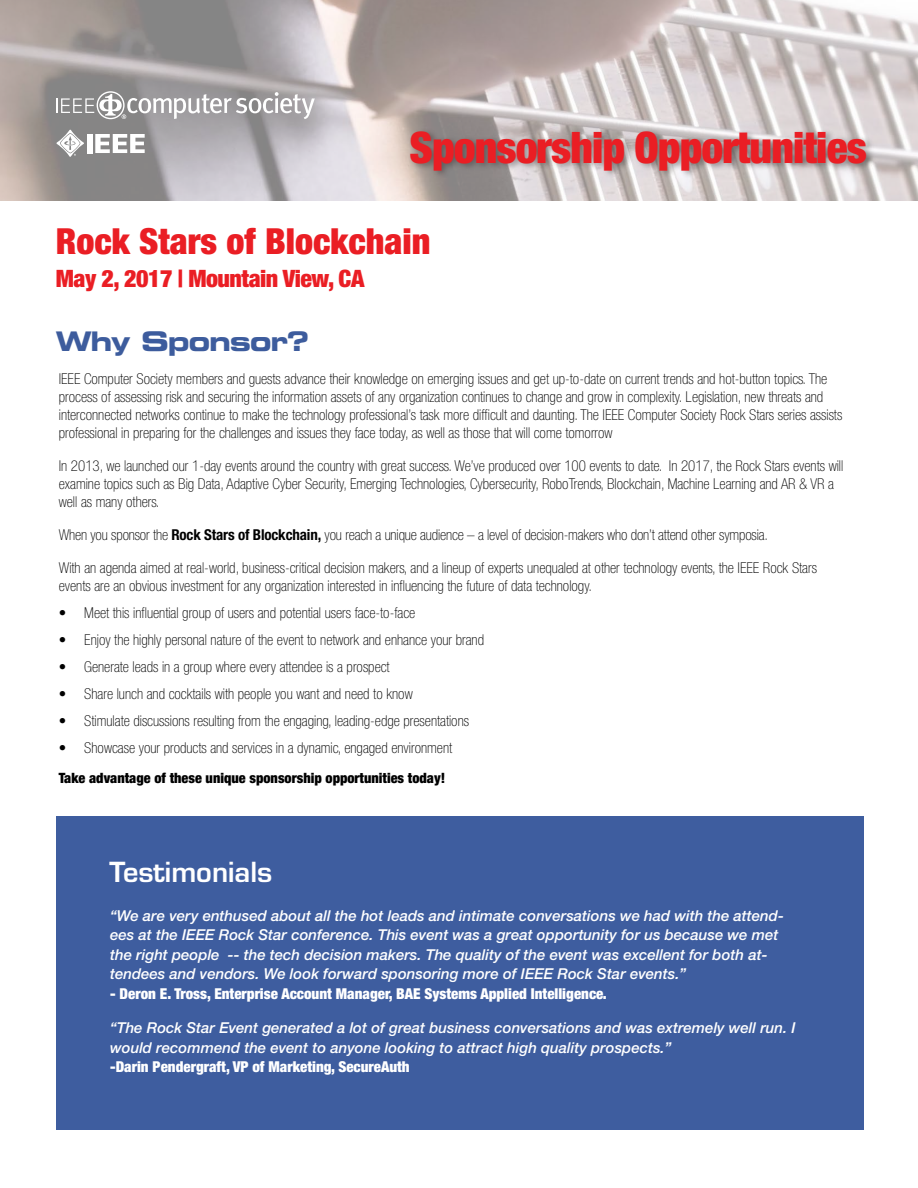
<style>
.page{position:relative;width:918px;height:1188px;background:#fff}
.page>*{position:absolute;margin:0;border:0;box-sizing:border-box;transform-origin:0 0}
.t1{font:900 condensed 43.5px "Helvetica Neue LT Std";letter-spacing:-.02em;color:#ea1e24}
.t2{font:900 condensed 36px "Helvetica Neue LT Std";color:#ea1e24}
.t3{font:600 27px "Eurostile LT Std";color:#fff}
.t4{font:27px "Eurostile LT Std Bold Ex 2";letter-spacing:-.05em;color:#3d5c9d}
.t5{font:900 condensed 24px "Helvetica Neue LT Std";letter-spacing:-.02em;color:#ea1e24}
.t6{font:100 condensed 15px/18px "Helvetica Neue LT Std";color:#000}
.t7{font:italic 500 15px/19.5px "Helvetica Neue LT Std";color:#fff}
.t8{font:900 condensed 15px "Helvetica Neue LT Std";color:#fff}
.t9{font:900 condensed 14.25px "Helvetica Neue LT Std";color:#000}
.s1{font-weight:700}
</style>
<div class="page">
<div style="left:56px;top:816px;width:808px;height:314px;background:#3e5d9f"></div>
<img style="left:0;top:0;width:918px;height:201px">
<div style="left:409px;top:128px;width:467px;height:51px;background:#231f20;opacity:.4"></div>
<svg style="left:56px;top:91px;width:259px;height:28px"></svg>
<div style="left:87px;top:134px;width:6px;height:19px;background:#fff"></div>
<svg style="left:95px;top:134px;width:50px;height:19px"></svg>
<svg style="left:57px;top:130px;width:27px;height:27px"></svg>
<h1 class="t1" style="left:410px;top:121px;width:459px">Sponsorship Opportunities</h1>
<h2 class="t2" style="left:56px;top:219px;width:376px">Rock Stars of Blockchain</h2>
<h3 class="t5" style="left:56px;top:264px;width:310px">May 2, 2017 | Mountain View, CA</h3>
<h3 class="t4" style="left:56px;top:323px;width:255px">Why Sponsor?</h3>
<p class="t6" style="left:59px;top:370px;width:785px">IEEE Computer Society members and guests advance their knowledge on emerging issues and get up-to-date on current trends and hot-button topics. The process of assessing risk and securing the information assets of any organization continues to change and grow in complexity. Legislation, new threats and interconnected networks continue to make the technology professional’s task more difficult and daunting. The IEEE Computer Society Rock Stars series assists professional in preparing for the challenges and issues they face today, as well as those that will come tomorrow</p>
<p class="t6" style="left:59px;top:457px;width:786px">In 2013, we launched our 1-day events around the country with great success. We’ve produced over 100 events to date. In 2017, the Rock Stars events will examine topics such as Big Data, Adaptive Cyber Security, Emerging Technologies, Cybersecurity, RoboTrends, Blockchain, Machine Learning and AR &amp; VR a well as many others.</p>
<p class="t6" style="left:59px;top:526px;width:711px">When you sponsor the <span class="s1">Rock Stars of Blockchain,</span> you reach a unique audience – a level of decision-makers who don’t attend other symposia.</p>
<p class="t6" style="left:59px;top:559px;width:760px">With an agenda aimed at real-world, business-critical decision makers, and a lineup of experts unequaled at other technology events, the IEEE Rock Stars events are an obvious investment for any organization interested in influencing the future of data technology.</p>
<p class="t6" style="left:59px;top:604px;width:358px">• Meet this influential group of users and potential users face-to-face</p>
<p class="t6" style="left:59px;top:631px;width:427px">• Enjoy the highly personal nature of the event to network and enhance your brand</p>
<p class="t6" style="left:59px;top:658px;width:332px">• Generate leads in a group where every attendee is a prospect</p>
<p class="t6" style="left:59px;top:685px;width:355px">• Share lunch and cocktails with people you want and need to know</p>
<p class="t6" style="left:59px;top:712px;width:412px">• Stimulate discussions resulting from the engaging, leading-edge presentations</p>
<p class="t6" style="left:59px;top:739px;width:395px">• Showcase your products and services in a dynamic, engaged environment</p>
<p class="t9" style="left:59px;top:769px;width:388px">Take advantage of these unique sponsorship opportunities today!</p>
<h3 class="t3" style="left:110px;top:855px;width:164px">Testimonials</h3>
<p class="t7" style="left:110px;top:906px;width:675px">“We are very enthused about all the hot leads and intimate conversations we had with the attend&shy;ees at the IEEE Rock Star conference. This event was a great opportunity for us because we met the right people -- the tech decision makers. The quality of the event was excellent for both at&shy;tendees and vendors. We look forward sponsoring more of IEEE Rock Star events.”</p>
<p class="t8" style="left:110px;top:984px;width:498px">- Deron E. Tross, Enterprise Account Manager, BAE Systems Applied Intelligence.</p>
<p class="t7" style="left:110px;top:1018px;width:687px">“The Rock Star Event generated a lot of great business conversations and was extremely well run. I would recommend the event to anyone looking to attract high quality prospects.”</p>
<p class="t8" style="left:110px;top:1058px;width:301px">-Darin Pendergraft, VP of Marketing, SecureAuth</p>
</div>
